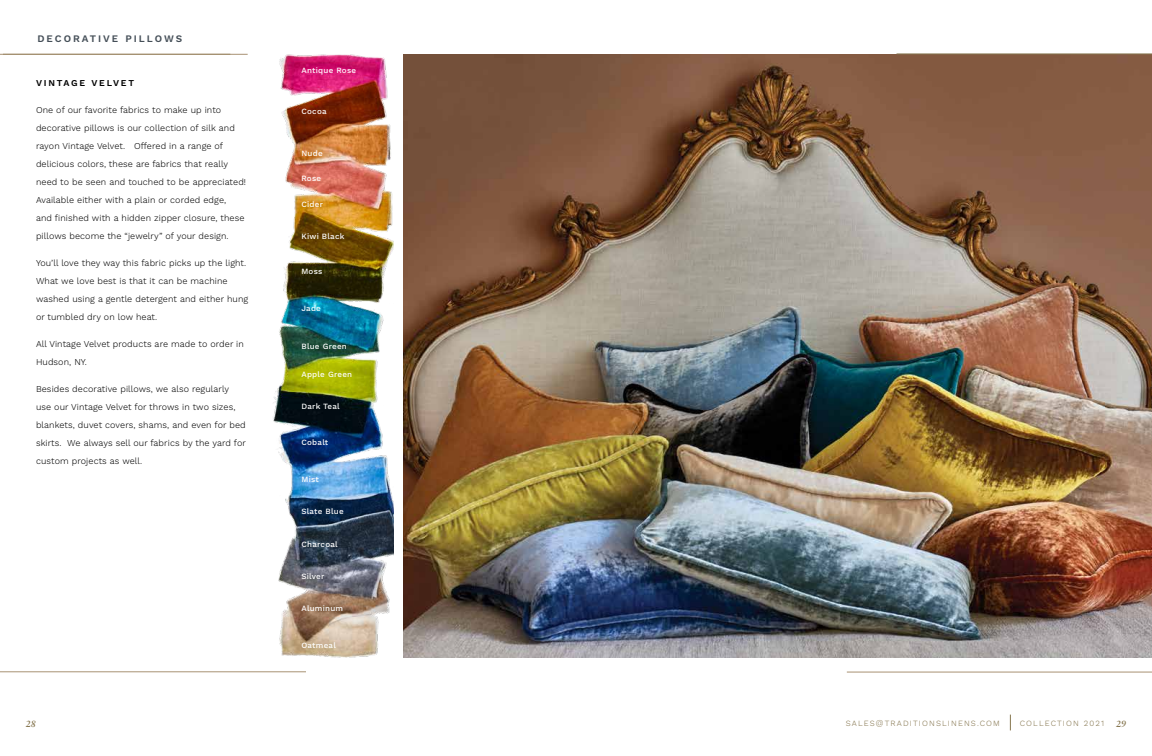
<style>
.page{position:relative;width:1152px;height:756px;background:#fff}
.page>*{position:absolute;margin:0;border:0;box-sizing:border-box;transform-origin:0 0}
.t1{font:600 10px "Work Sans";letter-spacing:.2em;color:#444e57}
.t2{font:300 9px/18px "Work Sans";letter-spacing:.01em;color:#000}
.t3{font:600 9px "Work Sans";letter-spacing:.2em;color:#000}
.t4{font:italic 700 9px "Sabon";color:#85754e}
.t5{font:500 8px "Work Sans";letter-spacing:.03em;color:#fff}
.t6{font:300 8px "Work Sans";letter-spacing:.14em;color:#85754e}
</style>
<div class="page">
<svg style="left:1010px;top:715px;width:1px;height:15px"></svg>
<img style="left:403px;top:54px;width:749px;height:603px">
<hr style="left:897px;top:54px;width:255px;height:1px;background:#85754e">
<hr style="left:847px;top:672px;width:305px;height:1px;background:#a89273">
<img style="left:273px;top:54px;width:121px;height:604px">
<hr style="left:0;top:672px;width:306px;height:1px;background:#a89273">
<hr style="left:0;top:54px;width:248px;height:1px;background:#a89273">
<p class="t1" style="left:37px;top:33px;width:146px">DECORATIVE PILLOWS</p>
<p class="t3" style="left:36px;top:78px;width:100px">VINTAGE VELVET</p>
<p class="t2" style="left:36px;top:101px;width:212px">One of our favorite fabrics to make up into decorative pillows is our collection of silk and rayon Vintage Velvet. Offered in a range of delicious colors, these are fabrics that really need to be seen and touched to be appreciated!<br>Available either with a plain or corded edge,<br>and finished with a hidden zipper closure, these pillows become the “jewelry” of your design.</p>
<p class="t2" style="left:36px;top:254px;width:214px">You’ll love they way this fabric picks up the light.<br>What we love best is that it can be machine washed using a gentle detergent and either hung or tumbled dry on low heat.</p>
<p class="t2" style="left:36px;top:335px;width:209px">All Vintage Velvet products are made to order in<br>Hudson, NY.</p>
<p class="t2" style="left:36px;top:380px;width:211px">Besides decorative pillows, we also regularly use our Vintage Velvet for throws in two sizes, blankets, duvet covers, shams, and even for bed skirts. We always sell our fabrics by the yard for custom projects as well.</p>
<p class="t5" style="left:301px;top:66px;width:56px">Antique Rose</p>
<p class="t5" style="left:301px;top:107px;width:27px">Cocoa</p>
<p class="t5" style="left:301px;top:148px;width:23px">Nude</p>
<p class="t5" style="left:301px;top:174px;width:21px">Rose</p>
<p class="t5" style="left:301px;top:200px;width:23px">Cider</p>
<p class="t5" style="left:301px;top:232px;width:44px">Kiwi Black</p>
<p class="t5" style="left:301px;top:267px;width:22px">Moss</p>
<p class="t5" style="left:301px;top:303px;width:21px">Jade</p>
<p class="t5" style="left:301px;top:342px;width:47px">Blue Green</p>
<p class="t5" style="left:301px;top:370px;width:52px">Apple Green</p>
<p class="t5" style="left:301px;top:402px;width:40px">Dark Teal</p>
<p class="t5" style="left:301px;top:437px;width:28px">Cobalt</p>
<p class="t5" style="left:301px;top:475px;width:19px">Mist</p>
<p class="t5" style="left:301px;top:507px;width:44px">Slate Blue</p>
<p class="t5" style="left:301px;top:539px;width:38px">Charcoal</p>
<p class="t5" style="left:301px;top:571px;width:25px">Silver</p>
<p class="t5" style="left:301px;top:604px;width:43px">Aluminum</p>
<p class="t5" style="left:301px;top:641px;width:36px">Oatmeal</p>
<p class="t4" style="left:26px;top:718px;width:12px">28</p>
<p class="t6" style="left:846px;top:719px;width:156px">SALES@TRADITIONSLINENS.COM</p>
<p class="t6" style="left:1020px;top:719px;width:86px">COLLECTION 2021</p>
<p class="t4" style="left:1116px;top:718px;width:12px">29</p>
</div>
